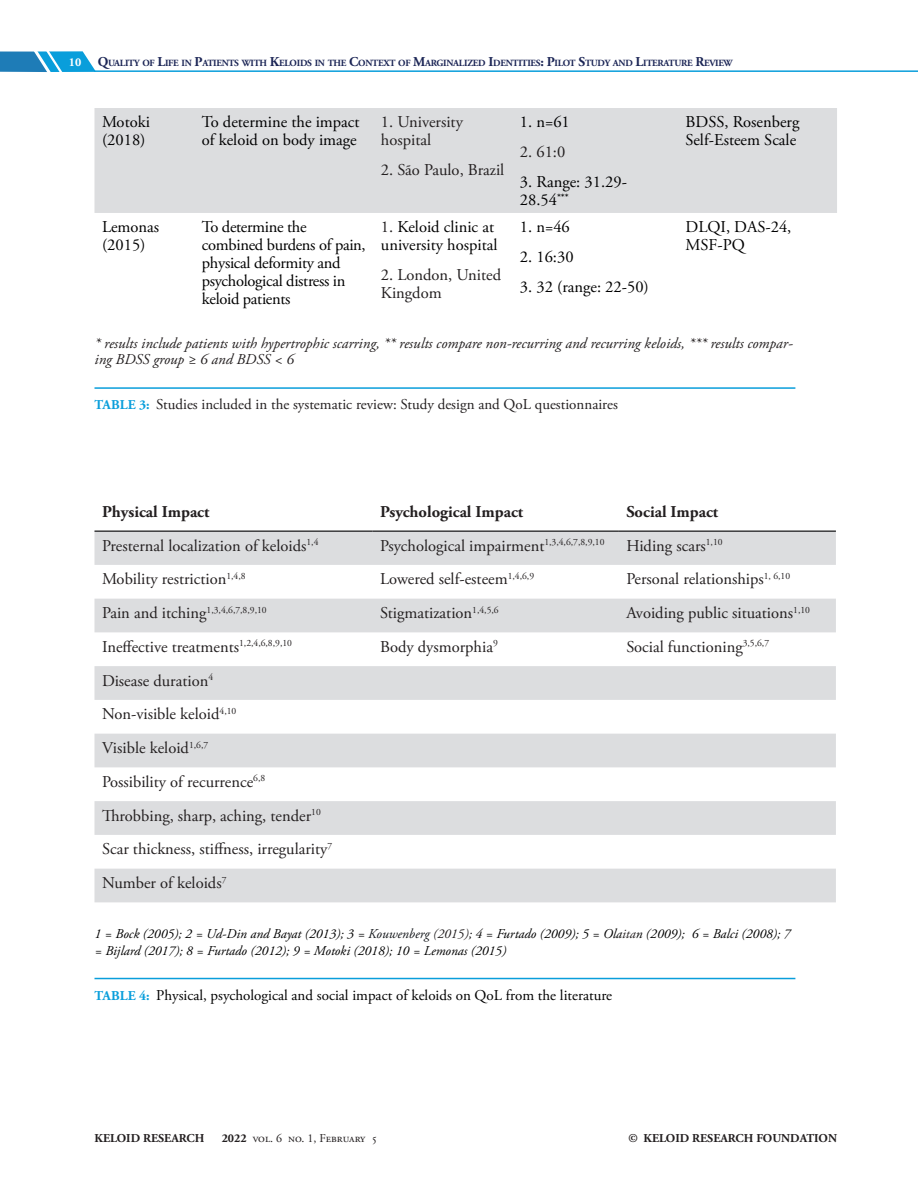
<style>
.page{position:relative;width:918px;height:1188px;background:#fff}
.page>*{position:absolute;margin:0;border:0;box-sizing:border-box;transform-origin:0 0}
.t1{font:16.5px/33.8px "Adobe Garamond Pro";color:#231f20}
.t2{font:16.5px/18px "Adobe Garamond Pro";color:#000001}
.t3{font:16.5px/18px "Adobe Garamond Pro";letter-spacing:-.02em;color:#000001}
.t4{font:700 16.5px "Adobe Garamond Pro";color:#231f20}
.t5{font:italic 15px/16.5px "Adobe Garamond Pro";color:#231f20}
.t6{font:15px "Adobe Garamond Pro";color:#231f20}
.t7{font:15px "Adobe Garamond Pro";color:#000001}
.t8{font:italic 13.5px/16.5px "Adobe Garamond Pro";color:#000001}
.t9{font:700 12px "Adobe Garamond Pro";color:#231f20}
.t10{font:12px "Adobe Garamond Pro";letter-spacing:-.005em;color:#231f20}
.t11{font:700 12px "Adobe Garamond Pro";color:#fff}
.t12{font:9.6px "Adobe Garamond Pro";color:#231f20}
.t13{font:700 9.45px "Adobe Garamond Pro";letter-spacing:-.03em;color:#1b2555}
.s1{font-size:13.5px}
.s2{color:#231f20}
.s3{font-weight:700;font-size:13.5px;color:#099edb}
.s4{font-size:16.5px}
.s5{color:#15181c}
.s6{font-weight:700}
</style>
<div class="page">
<svg style="left:0;top:51px;width:95px;height:21px;background:#369ed1"></svg>
<hr style="left:94px;top:70px;width:824px;height:2px;background:#099edb">
<hr style="left:94px;top:387px;width:701px;height:2px;background:#099edb">
<hr style="left:94px;top:978px;width:701px;height:1px;background:#099edb">
<div style="left:94px;top:108px;width:743px;height:105px;background:#dcdddf"></div>
<svg style="left:94px;top:532px;width:742px;height:370px;fill:#dcdddf"></svg>
<hr style="left:94px;top:531px;width:279px;height:1px;background:#000001">
<hr style="left:373px;top:531px;width:246px;height:1px;background:#000001">
<hr style="left:619px;top:531px;width:217px;height:1px;background:#000001">
<p class="t11" style="left:69px;top:55px;width:14px">10</p>
<p class="t13" style="left:98px;top:58px;width:636px"><span class="s1">Q</span>UALITY OF <span class="s1">L</span>IFE IN <span class="s1">P</span>ATIENTS WITH <span class="s1">K</span>ELOIDS IN THE <span class="s1">C</span>ONTEXT OF <span class="s1">M</span>ARGINALIZED <span class="s1">I</span>DENTITIES<span class="s1">: P</span>ILOT <span class="s1">S</span>TUDY AND <span class="s1">L</span>ITERATURE <span class="s1">R</span>EVIEW</p>
<p class="t2" style="left:102px;top:114px;width:49px">Motoki (2018)</p>
<p class="t2" style="left:202px;top:114px;width:159px">To determine the impact of keloid on body image</p>
<p class="t1" style="left:381px;top:114px;width:84px;line-height:18px">1. University hospital</p>
<p class="t1" style="left:381px;top:154px;width:125px">2. São Paulo, Brazil</p>
<p class="t2" style="left:102px;top:219px;width:59px">Lemonas (2015)</p>
<p class="t3" style="left:202px;top:219px;width:165px">To determine the combined burdens of pain, physical deformity and psychological distress in keloid patients</p>
<p class="t2" style="left:381px;top:219px;width:118px"><span class="s2">1.</span> Keloid clinic at university hospital</p>
<p class="t1" style="left:381px;top:267px;width:122px;line-height:18px">2. London, United<br>Kingdom</p>
<p class="t2" style="left:520px;top:114px;width:51px">1. n=61</p>
<p class="t1" style="left:520px;top:136px;width:47px">2. 61:0</p>
<p class="t2" style="left:520px;top:174px;width:109px">3. Range: 31.29-<br>28.54<sup>***</sup></p>
<p class="t2" style="left:520px;top:219px;width:51px">1. n=46</p>
<p class="t2" style="left:520px;top:249px;width:55px">2. 16:30</p>
<p class="t2" style="left:520px;top:279px;width:130px">3. 32 (range: 22-50)</p>
<p class="t2" style="left:686px;top:114px;width:115px">BDSS, Rosenberg<br>Self-Esteem Scale</p>
<p class="t2" style="left:686px;top:219px;width:107px">DLQI, DAS-24,<br>MSF-PQ</p>
<p class="t5" style="left:94px;top:335px;width:700px">* results include patients with hypertrophic scarring, ** results compare non-recurring and recurring keloids, *** results compar&shy;ing BDSS group ≥ 6 and BDSS &lt; 6</p>
<p class="t6" style="left:95px;top:395px;width:525px"><span class="s3">TABLE 3:</span> Studies included in the systematic review: Study design and QoL questionnaires</p>
<p class="t4" style="left:102px;top:502px;width:109px">Physical Impact</p>
<p class="t4" style="left:380px;top:502px;width:145px">Psychological Impact</p>
<p class="t4" style="left:626px;top:502px;width:93px">Social Impact</p>
<p class="t1" style="left:102px;top:529px;width:218px">Presternal localization of keloids<sup>1,4</sup></p>
<p class="t1" style="left:380px;top:529px;width:226px">Psychological impairment<sup>1,3,4,6,7,8,9,10</sup></p>
<p class="t1" style="left:626px;top:529px;width:98px">Hiding scars<sup>1,10</sup></p>
<p class="t1" style="left:102px;top:563px;width:145px">Mobility restriction<sup>1,4,8</sup></p>
<p class="t1" style="left:380px;top:563px;width:156px">Lowered self-esteem<sup>1,4,6,9</sup></p>
<p class="t1" style="left:626px;top:563px;width:165px">Personal relationships<sup>1,</sup> <sup>6,10</sup></p>
<p class="t12" style="left:102px;top:604px;width:166px"><span class="s4">Pain and itching</span>1,3,4,6,7,8,9,10</p>
<p class="t1" style="left:380px;top:597px;width:120px">Stigmatization<sup>1,4,5,6</sup></p>
<p class="t1" style="left:626px;top:597px;width:185px">Avoiding public situations<sup>1,10</sup></p>
<p class="t1" style="left:102px;top:630px;width:192px">Ineffective treatments<sup>1,2,4,6,8,9,10</sup></p>
<p class="t1" style="left:380px;top:630px;width:119px">Body dysmorphia<sup>9</sup></p>
<p class="t1" style="left:626px;top:630px;width:144px">Social functioning<sup>3,5,6,7</sup></p>
<p class="t1" style="left:102px;top:664px;width:232px">Disease duration<sup>4<br></sup>Non-visible keloid<sup>4,10<br></sup>Visible keloid<sup>1,6,7<br></sup>Possibility of recurrence<sup>6,8<br></sup>Throbbing, sharp, aching, tender<sup>10<br></sup>Scar thickness, stiffness, irregularity<sup>7<br></sup>Number of keloids<sup>7</sup></p>
<p class="t8" style="left:94px;top:926px;width:698px">1 = Bock (2005); 2 = Ud-Din and Bayat (2013); 3 = <span class="s5">Kouwenberg</span> <span class="s2">(2015)</span>; 4 = Furtado (2009); 5 = Ola<span class="s2">ita</span>n (2009); 6 = Balci (2008); 7 = Bijlard (2017); 8 = Furtado (2012); 9 = Motoki (2018); 10 = Lemonas (2015)</p>
<p class="t7" style="left:95px;top:986px;width:519px"><span class="s3">TABLE 4:</span> Physical, psychological and social impact of keloids on QoL from the literature</p>
<p class="t9" style="left:94px;top:1131px;width:111px">KELOID RESEARCH</p>
<p class="t10" style="left:222px;top:1131px;width:157px"><span class="s6">2022</span> vol. 6 no. 1, February 5</p>
<p class="t9" style="left:628px;top:1131px;width:210px">© KELOID RESEARCH FOUNDATION</p>
</div>
